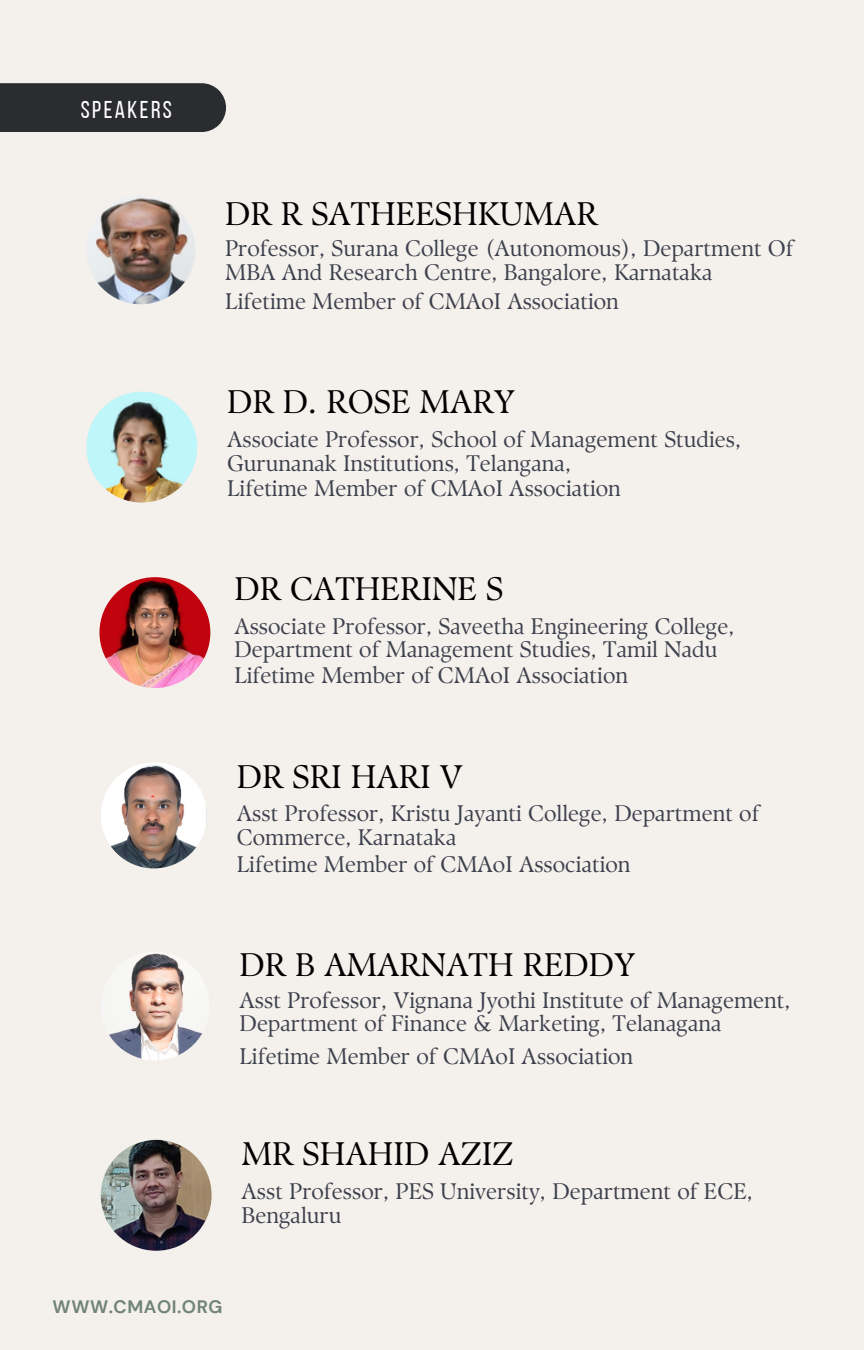
<style>
.page{position:relative;width:864px;height:1350px;background:#f4f0eb}
.page>*{position:absolute;margin:0;border:0;box-sizing:border-box;transform-origin:0 0}
.t1{font:32.62px "TY Serif D";color:#000}
.t2{font:24.3px "Bebas Neue";letter-spacing:.1em;color:#fff}
.t3{font:22.5px/23.6px "TY Serif D";color:#3d414d}
.t4{font:700 18px "DM Sans";letter-spacing:.03em;color:#6f8377}
</style>
<div class="page">
<img style="left:101px;top:762px;width:106px;height:106px;border-radius:50%">
<img style="left:86px;top:195px;width:109px;height:109px;border-radius:50%">
<img style="left:101px;top:1140px;width:111px;height:111px;border-radius:50%">
<img style="left:99px;top:577px;width:111px;height:111px;border-radius:50%">
<div style="left:0;top:83px;width:226px;height:49px;background:#2b2c30"></div>
<img style="left:86px;top:392px;width:111px;height:111px;border-radius:50%">
<img style="left:101px;top:952px;width:109px;height:108px;border-radius:50%">
<h3 class="t2" style="left:81px;top:100px;width:93px">SPEAKERS</h3>
<h3 class="t1" style="left:225px;top:194px;width:374px">DR R SATHEESHKUMAR</h3>
<h3 class="t3" style="left:225px;top:237px;width:570px">Professor, Surana College (Autonomous), Department Of<br>MBA And Research Centre, Bangalore, Karnataka</h3>
<p class="t3" style="left:225px;top:290px;width:395px">Lifetime Member of CMAoI Association</p>
<h1 class="t1" style="left:227px;top:382px;width:289px">DR D. ROSE MARY</h1>
<h3 class="t3" style="left:227px;top:427px;width:516px">Associate Professor, School of Management Studies,<br>Gurunanak Institutions, Telangana,</h3>
<h3 class="t3" style="left:227px;top:477px;width:395px">Lifetime Member of CMAoI Association</h3>
<h3 class="t1" style="left:234px;top:570px;width:270px">DR CATHERINE S</h3>
<h3 class="t3" style="left:234px;top:614px;width:502px">Associate Professor, Saveetha Engineering College,<br>Department of Management Studies, Tamil Nadu</h3>
<h3 class="t3" style="left:234px;top:663px;width:395px">Lifetime Member of CMAoI Association</h3>
<p class="t1" style="left:237px;top:757px;width:228px">DR SRI HARI V</p>
<h1 class="t3" style="left:237px;top:801px;width:524px">Asst Professor, Kristu Jayanti College, Department of<br>Commerce, Karnataka</h1>
<h1 class="t3" style="left:237px;top:853px;width:395px">Lifetime Member of CMAoI Association</h1>
<h1 class="t1" style="left:239px;top:945px;width:398px">DR B AMARNATH REDDY</h1>
<h3 class="t3" style="left:239px;top:988px;width:553px">Asst Professor, Vignana Jyothi Institute of Management,<br>Department of Finance &amp; Marketing, Telanagana</h3>
<p class="t3" style="left:239px;top:1044px;width:395px">Lifetime Member of CMAoI Association</p>
<p class="t1" style="left:242px;top:1134px;width:274px">MR SHAHID AZIZ</p>
<h1 class="t3" style="left:242px;top:1180px;width:513px">Asst Professor, PES University, Department of ECE,<br>Bengaluru</h1>
<h3 class="t4" style="left:53px;top:1295px;width:171px">WWW.CMAOI.ORG</h3>
</div>
